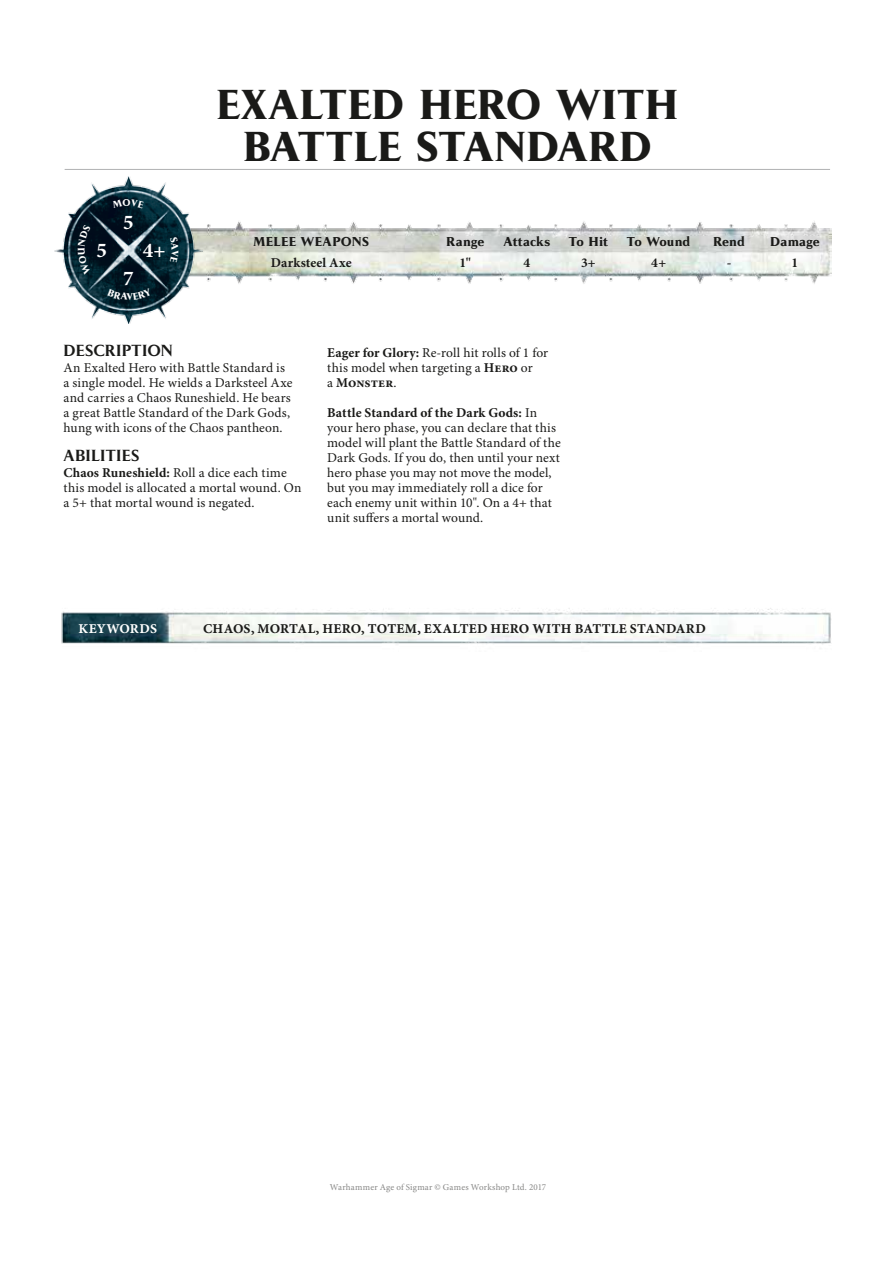
<style>
.page{position:relative;width:893px;height:1263px;background:#fff}
.page>*{position:absolute;margin:0;border:0;box-sizing:border-box;transform-origin:0 0}
.t1{font:700 39px/42px "Pompei Std";letter-spacing:.01em;color:#1a1a18;text-align:center}
.t2{font:700 21px "Minion Pro";color:#fff}
.t3{font:600 15px "Pompei Std";letter-spacing:.015em;color:#1a1a18}
.t4{font:13.5px/15px "Minion Pro";letter-spacing:.01em;color:#1a1a18}
.t5{font:13.5px "Minion Pro Bold Capt";letter-spacing:.02em;color:#1a1a18}
.t6{font:700 13.5px "Minion Pro";letter-spacing:.015em;color:#1a1a18}
.t7{font:13.5px "Minion Pro Bold Capt";letter-spacing:.01em;color:#fff}
.t8{font:700 12px "Pompei Std";letter-spacing:.02em;color:#1a1a18}
.t9{font:9px "Minion Pro";letter-spacing:.02em;color:#878786}
.s1{font-weight:700}
</style>
<div class="page">
<img style="left:202px;top:221px;width:629px;height:63px">
<img style="left:55px;top:176px;width:147px;height:147px">
<img style="left:61px;top:608px;width:770px;height:36px">
<hr style="left:65px;top:169px;width:765px;height:1px;background:#b1b2b3">
<svg style="left:112px;top:199px;width:32px;height:10px"></svg>
<svg style="left:170px;top:237px;width:8px;height:26px"></svg>
<svg style="left:107px;top:288px;width:45px;height:12px"></svg>
<svg style="left:78px;top:224px;width:13px;height:51px"></svg>
<h2 class="t2" style="left:123px;top:210px;width:12px">5</h2>
<h2 class="t2" style="left:97px;top:238px;width:12px">5</h2>
<h2 class="t2" style="left:143px;top:238px;width:24px">4+</h2>
<h2 class="t2" style="left:123px;top:266px;width:12px">7</h2>
<h1 class="t1" style="left:216px;top:83px;width:464px">EXALTED HERO WITH<br>BATTLE STANDARD</h1>
<p class="t8" style="left:254px;top:234px;width:117px">MELEE WEAPONS</p>
<p class="t8" style="left:446px;top:234px;width:40px">Range</p>
<p class="t8" style="left:503px;top:234px;width:48px">Attacks</p>
<p class="t8" style="left:569px;top:234px;width:41px">To Hit</p>
<p class="t8" style="left:627px;top:234px;width:65px">To Wound</p>
<p class="t8" style="left:713px;top:234px;width:34px">Rend</p>
<p class="t8" style="left:770px;top:234px;width:51px">Damage</p>
<p class="t6" style="left:271px;top:255px;width:82px">Darksteel Axe</p>
<p class="t6" style="left:460px;top:255px;width:13px">1"</p>
<p class="t6" style="left:523px;top:255px;width:8px">4</p>
<p class="t6" style="left:581px;top:255px;width:16px">3+</p>
<p class="t6" style="left:651px;top:255px;width:16px">4+</p>
<p class="t6" style="left:727px;top:255px;width:6px">-</p>
<p class="t6" style="left:791px;top:255px;width:8px">1</p>
<p class="t3" style="left:64px;top:340px;width:111px">DESCRIPTION</p>
<p class="t4" style="left:64px;top:361px;width:231px">An Exalted Hero with Battle Standard is a single model. He wields a Darksteel Axe and carries a Chaos Runeshield. He bears a great Battle Standard of the Dark Gods, hung with icons of the Chaos pantheon.</p>
<p class="t3" style="left:64px;top:445px;width:77px">ABILITIES</p>
<p class="t4" style="left:64px;top:466px;width:239px"><span class="s1">Chaos Runeshield:</span> Roll a dice each time this model is allocated a mortal wound. On a 5+ that mortal wound is negated.</p>
<p class="t4" style="left:327px;top:346px;width:223px"><span class="s1">Eager for Glory:</span> Re-roll hit rolls of 1 for this model when targeting a <span class="s1">Hero</span> or<br>a <span class="s1">Monster</span>.</p>
<p class="t4" style="left:327px;top:406px;width:235px"><span class="s1">Battle Standard of the Dark Gods:</span> In your hero phase, you can declare that this model will plant the Battle Standard of the Dark Gods. If you do, then until your next hero phase you may not move the model, but you may immediately roll a dice for each enemy unit within 10". On a 4+ that unit suffers a mortal wound.</p>
<p class="t7" style="left:79px;top:621px;width:80px">KEYWORDS</p>
<p class="t5" style="left:203px;top:621px;width:504px">CHAOS, MORTAL, HERO, TOTEM, EXALTED HERO WITH BATTLE STANDARD</p>
<p class="t9" style="left:330px;top:1181px;width:218px">Warhammer Age of Sigmar © Games Workshop Ltd. 2017</p>
</div>
